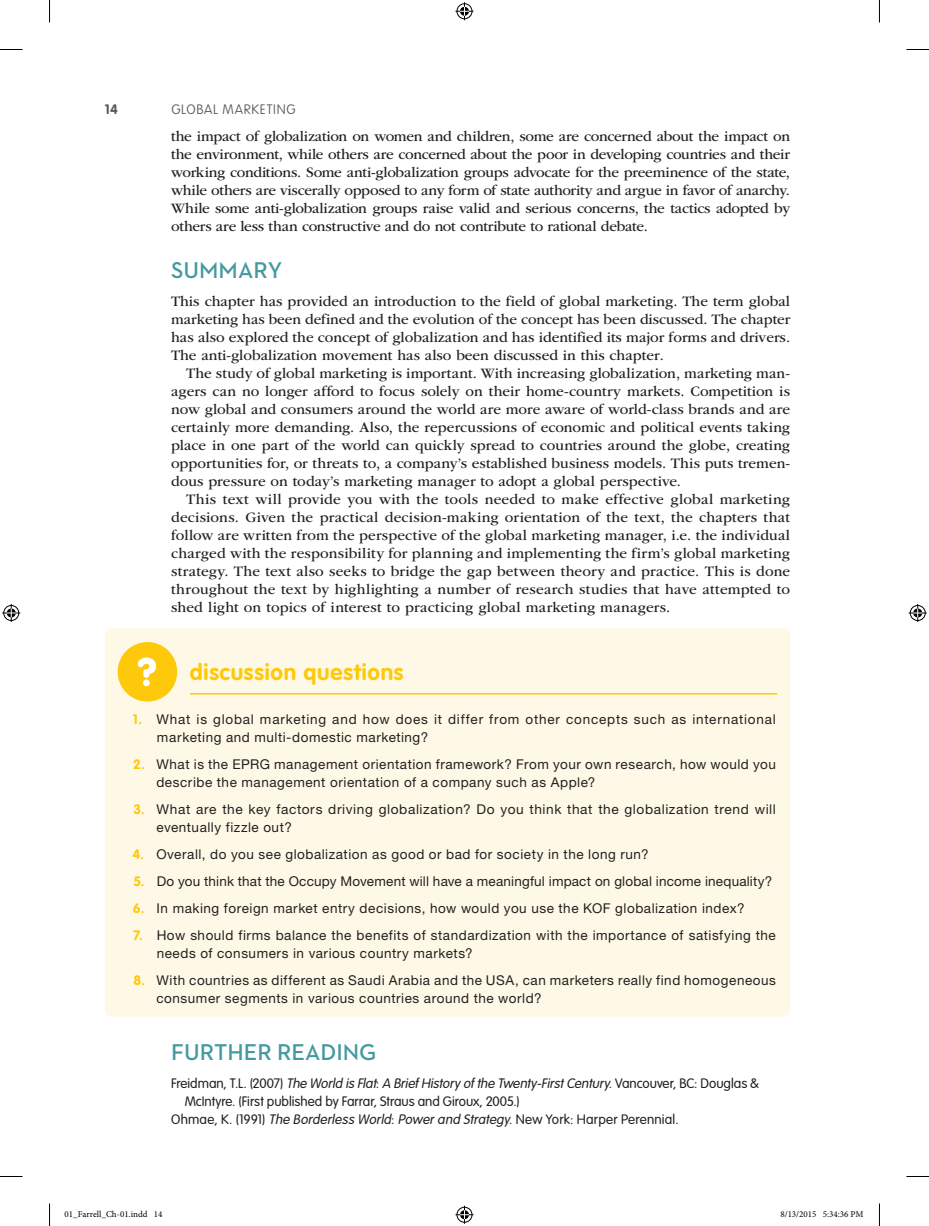
<style>
.page{position:relative;width:929px;height:1226px;background:#fff}
.page>*{position:absolute;margin:0;border:0;box-sizing:border-box;transform-origin:0 0}
.t1{font:600 23.25px "Neutraface 2 Text";color:#4499a0}
.BX8_BT{font:700 22.5px "VAG Rounded Std";letter-spacing:.035em;color:#fec80b}
.TEXT_IND{font:15px/18px "ITC Garamond Std";color:#231f20;text-align:justify}
.TEXT{font:15px/18px "ITC Garamond Std";color:#231f20;text-align:justify}
.t2{font:13.5px/18px "Helvetica Neue LT Std";letter-spacing:.04em;color:#231f20}
.REF_Reference_text{font:300 13.5px/18px "VAG Rounded Std";color:#231f20}
.t3{font:13.5px/18px "Helvetica Neue LT Std";letter-spacing:.06em;color:#231f20}
.t4{font:13.5px "Helvetica Neue LT Std";letter-spacing:.015em;color:#231f20}
.t5{font:100 13.5px "VAG Rounded Std";letter-spacing:.055em;color:#57585a}
.t6{font:700 13.5px "VAG Rounded Std";color:#57585a}
.t7{font:9px "Minion Pro";color:#000}
.s1{font-family:"VAG Rounded Std";font-weight:700;color:#fec80b}
.s2{font-style:italic}
</style>
<div class="page">
<div style="left:105px;top:628px;width:684px;height:389px;background:#fef9e7;border-radius:6px"></div>
<hr style="left:190px;top:693px;width:587px;height:1px;background:#fec80b">
<div style="left:118px;top:642px;width:59px;height:59px;background:#fec80b;border-radius:50%"></div>
<svg style="left:138px;top:657px;width:18px;height:21px"></svg>
<div style="left:143px;top:679px;width:7px;height:7px;background:#fff;border-radius:50%"></div>
<svg style="left:0;top:49px;width:22px;height:1px"></svg>
<svg style="left:906px;top:49px;width:22px;height:1px"></svg>
<svg style="left:0;top:1176px;width:22px;height:1px"></svg>
<svg style="left:906px;top:1176px;width:22px;height:1px"></svg>
<svg style="left:49px;top:0;width:1px;height:22px"></svg>
<svg style="left:49px;top:1203px;width:1px;height:23px"></svg>
<svg style="left:878px;top:0;width:1px;height:22px"></svg>
<svg style="left:878px;top:1204px;width:1px;height:22px"></svg>
<svg style="left:455px;top:2px;width:18px;height:18px"></svg>
<svg style="left:455px;top:1206px;width:18px;height:18px"></svg>
<svg style="left:2px;top:604px;width:18px;height:18px"></svg>
<svg style="left:908px;top:604px;width:18px;height:18px"></svg>
<p class="t6" style="left:105px;top:101px;width:15px">14</p>
<p class="t5" style="left:171px;top:101px;width:126px">GLOBAL MARKETING</p>
<p class="TEXT_IND" style="left:171px;top:127px;width:620px">the impact of globalization on women and children, some are concerned about the impact on the environment, while others are concerned about the poor in developing countries and their working conditions. Some anti-globalization groups advocate for the preeminence of the state, while others are viscerally opposed to any form of state authority and argue in favor of anarchy.<br>While some anti-globalization groups raise valid and serious concerns, the tactics adopted by others are less than constructive and do not contribute to rational debate.</p>
<h1 class="t1" style="left:171px;top:255px;width:112px">SUMMARY</h1>
<p class="TEXT" style="left:171px;top:293px;width:620px">This chapter has provided an introduction to the field of global marketing. The term global marketing has been defined and the evolution of the concept has been discussed. The chapter has also explored the concept of globalization and has identified its major forms and drivers.<br>The anti-globalization movement has also been discussed in this chapter.</p>
<p class="TEXT_IND" style="left:171px;top:365px;width:620px;text-indent:15px">The study of global marketing is important. With increasing globalization, marketing man&shy;agers can no longer afford to focus solely on their home-country markets. Competition is now global and consumers around the world are more aware of world-class brands and are certainly more demanding. Also, the repercussions of economic and political events taking place in one part of the world can quickly spread to countries around the globe, creating opportunities for, or threats to, a company’s established business models. This puts tremen&shy;dous pressure on today’s marketing manager to adopt a global perspective.</p>
<p class="TEXT_IND" style="left:171px;top:491px;width:620px;text-indent:15px">This text will provide you with the tools needed to make effective global marketing decisions. Given the practical decision-making orientation of the text, the chapters that follow are written from the perspective of the global marketing manager, i.e. the individual charged with the responsibility for planning and implementing the firm’s global marketing strategy. The text also seeks to bridge the gap between theory and practice. This is done throughout the text by highlighting a number of research studies that have attempted to shed light on topics of interest to practicing global marketing managers.</p>
<p class="BX8_BT" style="left:190px;top:659px;width:215px">discussion questions</p>
<p class="t3" style="left:157px;top:710px;width:620px;text-indent:-24px"><span class="s1">1.</span> What is global marketing and how does it differ from other concepts such as international marketing and multi-domestic marketing?</p>
<p class="t2" style="left:156px;top:755px;width:620px;text-indent:-23px"><span class="s1">2.</span> What is the EPRG management orientation framework? From your own research, how would you describe the management orientation of a company such as Apple?</p>
<p class="t2" style="left:156px;top:800px;width:620px;text-indent:-23px"><span class="s1">3.</span> What are the key factors driving globalization? Do you think that the globalization trend will eventually fizzle out?</p>
<p class="t2" style="left:132px;top:845px;width:517px"><span class="s1">4.</span> Overall, do you see globalization as good or bad for society in the long run?</p>
<p class="t4" style="left:133px;top:873px;width:640px"><span class="s1">5.</span> Do you think that the Occupy Movement will have a meaningful impact on global income inequality?</p>
<p class="t2" style="left:133px;top:899px;width:613px"><span class="s1">6.</span> In making foreign market entry decisions, how would you use the KOF globalization index?</p>
<p class="t2" style="left:157px;top:926px;width:620px;text-indent:-24px"><span class="s1">7.</span> How should firms balance the benefits of standardization with the importance of satisfying the needs of consumers in various country markets?</p>
<p class="t2" style="left:156px;top:971px;width:620px;text-indent:-23px"><span class="s1">8.</span> With countries as different as Saudi Arabia and the USA, can marketers really find homogeneous consumer segments in various countries around the world?</p>
<h1 class="t1" style="left:171px;top:1037px;width:207px">FURTHER READING</h1>
<p class="REF_Reference_text" style="left:184px;top:1075px;width:576px;text-indent:-14px">F re i d m a n , T. L . ( 2 0 07 ) <span class="s2">The World is Flat</span>: <span class="s2">A Brief History of the Twenty-FirstCentury</span>. Va n c o u ve r, B C : D o u g l a s &amp;<br>McIntyre. (First published by Farrar, Straus and Giroux, 2005.)</p>
<p class="REF_Reference_text" style="left:171px;top:1111px;width:509px">Ohmae, K. (1991) <span class="s2">The Borderless World</span>: <span class="s2">Powerand Strategy</span>. New York: Harper Perennial.</p>
<p class="t7" style="left:64px;top:1208px;width:99px">01_Farrell_Ch-01.indd 14</p>
<p class="t7" style="left:780px;top:1208px;width:85px">8/13/2015 5:34:36 PM</p>
</div>
